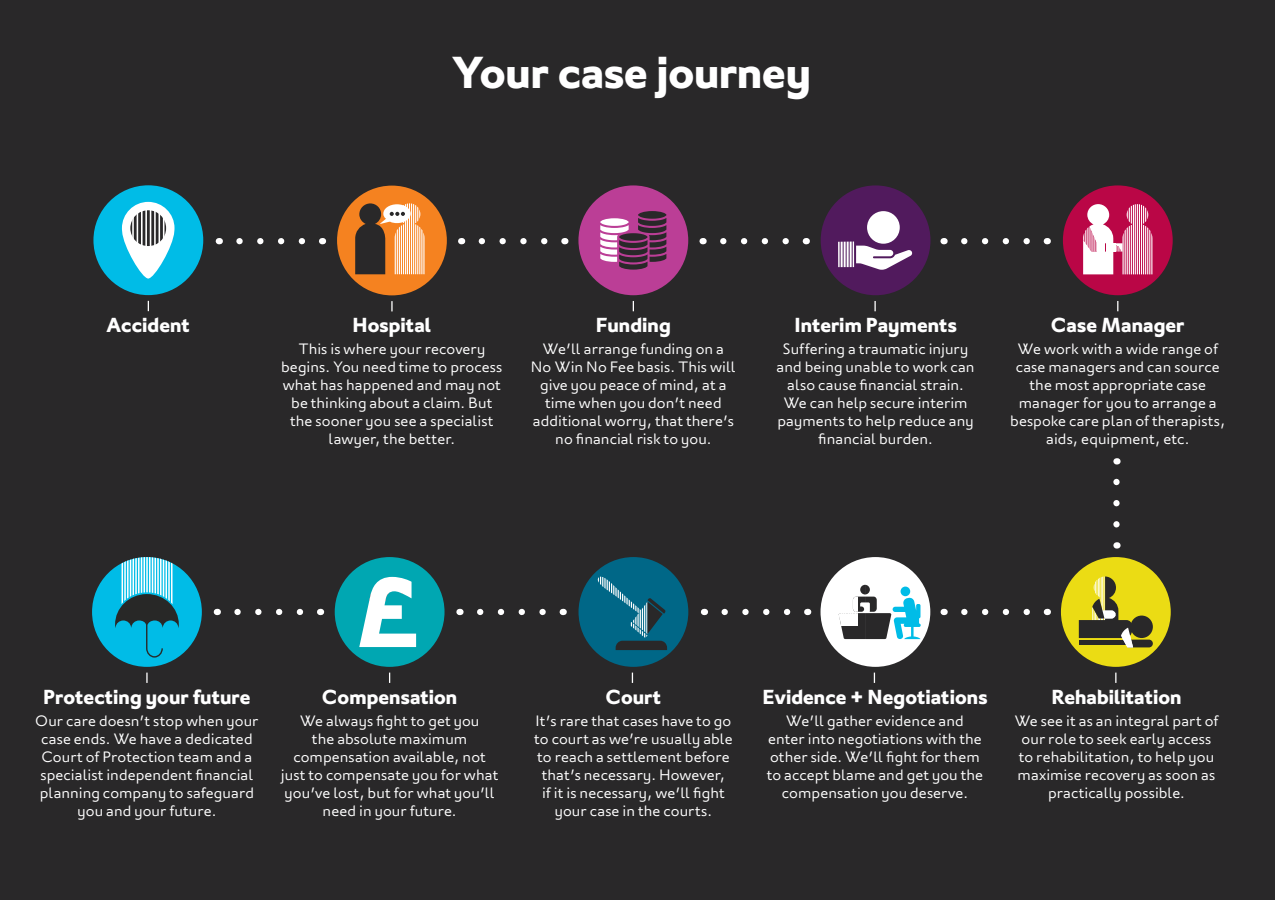
<style>
.page{position:relative;width:1275px;height:900px;background:#292829}
.page>*{position:absolute;margin:0;border:0;box-sizing:border-box;transform-origin:0 0}
.t1{font:700 44.7px "London";color:#fff}
.t2{font:700 20.25px "London";letter-spacing:.005em;color:#fff}
.t3{font:300 15px/18px "London";letter-spacing:.005em;color:#fff;text-align:center}
</style>
<div class="page">
<div style="left:93px;top:185px;width:110px;height:110px;background:#00bce7;border-radius:50%"></div>
<svg style="left:122px;top:202px;width:53px;height:77px"></svg>
<svg style="left:130px;top:210px;width:36px;height:36px"></svg>
<hr style="left:150px;top:209px;width:1px;height:39px;background:#fff">
<hr style="left:154px;top:209px;width:2px;height:39px;background:#fff">
<hr style="left:141px;top:210px;width:2px;height:39px;background:#fff">
<hr style="left:145px;top:209px;width:2px;height:39px;background:#fff">
<hr style="left:159px;top:210px;width:1px;height:39px;background:#fff">
<hr style="left:163px;top:210px;width:1px;height:39px;background:#fff">
<hr style="left:132px;top:209px;width:2px;height:39px;background:#fff">
<hr style="left:137px;top:209px;width:1px;height:39px;background:#fff">
<div style="left:92px;top:557px;width:110px;height:110px;background:#00bce7;border-radius:50%"></div>
<svg style="left:115px;top:557px;width:64px;height:101px"></svg>
<svg style="left:146px;top:673px;width:2px;height:10px"></svg>
<svg style="left:1113px;top:478px;width:7px;height:46px"></svg>
<div style="left:821px;top:557px;width:109px;height:110px;background:#fff;border-radius:50%"></div>
<svg style="left:841px;top:585px;width:80px;height:54px"></svg>
<hr style="left:847px;top:585px;width:1px;height:41px;background:#fff">
<hr style="left:848px;top:585px;width:1px;height:41px;background:#fff">
<hr style="left:846px;top:585px;width:1px;height:41px;background:#fff">
<hr style="left:842px;top:585px;width:1px;height:41px;background:#fff">
<hr style="left:841px;top:585px;width:1px;height:41px;background:#fff">
<hr style="left:845px;top:585px;width:1px;height:41px;background:#fff">
<hr style="left:844px;top:585px;width:1px;height:41px;background:#fff">
<hr style="left:843px;top:585px;width:1px;height:41px;background:#fff">
<hr style="left:849px;top:585px;width:1px;height:41px;background:#fff">
<hr style="left:850px;top:585px;width:1px;height:41px;background:#fff">
<hr style="left:857px;top:585px;width:1px;height:41px;background:#fff">
<hr style="left:853px;top:585px;width:1px;height:41px;background:#fff">
<hr style="left:851px;top:585px;width:1px;height:41px;background:#fff">
<hr style="left:852px;top:585px;width:1px;height:41px;background:#fff">
<hr style="left:855px;top:585px;width:1px;height:41px;background:#fff">
<hr style="left:856px;top:585px;width:1px;height:41px;background:#fff">
<hr style="left:854px;top:585px;width:1px;height:41px;background:#fff">
<div style="left:1061px;top:557px;width:110px;height:110px;background:#ebdc14;border-radius:50%"></div>
<svg style="left:1079px;top:576px;width:74px;height:71px"></svg>
<div style="left:335px;top:557px;width:110px;height:110px;background:#00a7b2;border-radius:50%"></div>
<svg style="left:359px;top:577px;width:57px;height:70px"></svg>
<svg style="left:359px;top:594px;width:44px;height:6px"></svg>
<hr style="left:359px;top:593px;width:44px;height:1px;background:#fff">
<hr style="left:359px;top:595px;width:44px;height:2px;background:#fff">
<hr style="left:359px;top:598px;width:44px;height:1px;background:#fff">
<hr style="left:359px;top:600px;width:44px;height:1px;background:#fff">
<div style="left:1063px;top:185px;width:110px;height:110px;background:#ba0646;border-radius:50%"></div>
<svg style="left:1083px;top:204px;width:69px;height:70px"></svg>
<div style="left:579px;top:557px;width:109px;height:110px;background:#006787;border-radius:50%"></div>
<svg style="left:597px;top:577px;width:70px;height:73px"></svg>
<svg style="left:239px;top:238px;width:66px;height:6px"></svg>
<div style="left:337px;top:186px;width:110px;height:109px;background:#f58220;border-radius:50%"></div>
<svg style="left:355px;top:203px;width:70px;height:71px"></svg>
<svg style="left:391px;top:301px;width:2px;height:10px"></svg>
<div style="left:578px;top:185px;width:110px;height:110px;background:#bb3e96;border-radius:50%"></div>
<svg style="left:600px;top:211px;width:66px;height:59px"></svg>
<div style="left:821px;top:185px;width:109px;height:110px;background:#511a5d;border-radius:50%"></div>
<svg style="left:856px;top:246px;width:57px;height:24px"></svg>
<svg style="left:838px;top:242px;width:16px;height:25px"></svg>
<div style="left:867px;top:211px;width:33px;height:33px;background:#fff;border-radius:50%"></div>
<hr style="left:846px;top:235px;width:1px;height:35px;background:#511a5d">
<hr style="left:849px;top:237px;width:1px;height:35px;background:#511a5d">
<hr style="left:840px;top:236px;width:1px;height:35px;background:#511a5d">
<hr style="left:843px;top:235px;width:1px;height:35px;background:#511a5d">
<hr style="left:852px;top:236px;width:1px;height:35px;background:#511a5d">
<svg style="left:874px;top:301px;width:2px;height:10px"></svg>
<svg style="left:964px;top:609px;width:66px;height:6px"></svg>
<svg style="left:725px;top:609px;width:66px;height:6px"></svg>
<svg style="left:482px;top:238px;width:66px;height:6px"></svg>
<svg style="left:723px;top:238px;width:66px;height:6px"></svg>
<svg style="left:964px;top:238px;width:66px;height:6px"></svg>
<svg style="left:480px;top:609px;width:66px;height:6px"></svg>
<svg style="left:237px;top:609px;width:67px;height:6px"></svg>
<h2 class="t2" style="left:106px;top:313px;width:85px">Accident</h2>
<h1 class="t1" style="left:451px;top:46px;width:361px">Your case journey</h1>
<h2 class="t2" style="left:352px;top:313px;width:80px">Hospital</h2>
<p class="t3" style="left:281px;top:340px;width:223px">This is where your recovery begins. You need time to process what has happened and may not be thinking about a claim. But the sooner you see a specialist lawyer, the better.</p>
<h2 class="t2" style="left:596px;top:313px;width:76px">Funding</h2>
<p class="t3" style="left:531px;top:339px;width:207px">We’ll arrange funding on a<br>No Win No Fee basis. This will give you peace of mind, at a time when you don’t need additional worry, that there’s no financial risk to you.</p>
<h2 class="t2" style="left:794px;top:313px;width:164px">Interim Payments</h2>
<p class="t3" style="left:777px;top:339px;width:200px">Suffering a traumatic injury and being unable to work can also cause financial strain.<br>We can help secure interim payments to help reduce any financial burden.</p>
<h2 class="t2" style="left:1051px;top:313px;width:135px">Case Manager</h2>
<p class="t3" style="left:1010px;top:339px;width:217px">We work with a wide range of case managers and can source the most appropriate case manager for you to arrange a bespoke care plan of therapists, aids, equipment, etc.</p>
<h2 class="t2" style="left:43px;top:685px;width:209px">Protecting your future</h2>
<p class="t3" style="left:35px;top:711px;width:225px">Our care doesn’t stop when your case ends. We have a dedicated<br>Court of Protection team and a specialist independent financial planning company to safeguard you and your future.</p>
<h2 class="t2" style="left:322px;top:685px;width:137px">Compensation</h2>
<p class="t3" style="left:281px;top:711px;width:219px">We always fight to get you<br>the absolute maximum compensation available, not just to compensate you for what you’ve lost, but for what you’ll need in your future.</p>
<h2 class="t2" style="left:605px;top:685px;width:57px">Court</h2>
<p class="t3" style="left:534px;top:711px;width:200px">It’s rare that cases have to go to court as we’re usually able to reach a settlement before that’s necessary. However,<br>if it is necessary, we’ll fight your case in the courts.</p>
<h2 class="t2" style="left:762px;top:685px;width:227px">Evidence + Negotiations</h2>
<p class="t3" style="left:767px;top:711px;width:218px">We’ll gather evidence and enter into negotiations with the other side. We’ll fight for them to accept blame and get you the compensation you deserve.</p>
<h2 class="t2" style="left:1051px;top:685px;width:132px">Rehabilitation</h2>
<p class="t3" style="left:1015px;top:711px;width:205px">We see it as an integral part of our role to seek early access to rehabilitation, to help you maximise recovery as soon as practically possible.</p>
</div>
